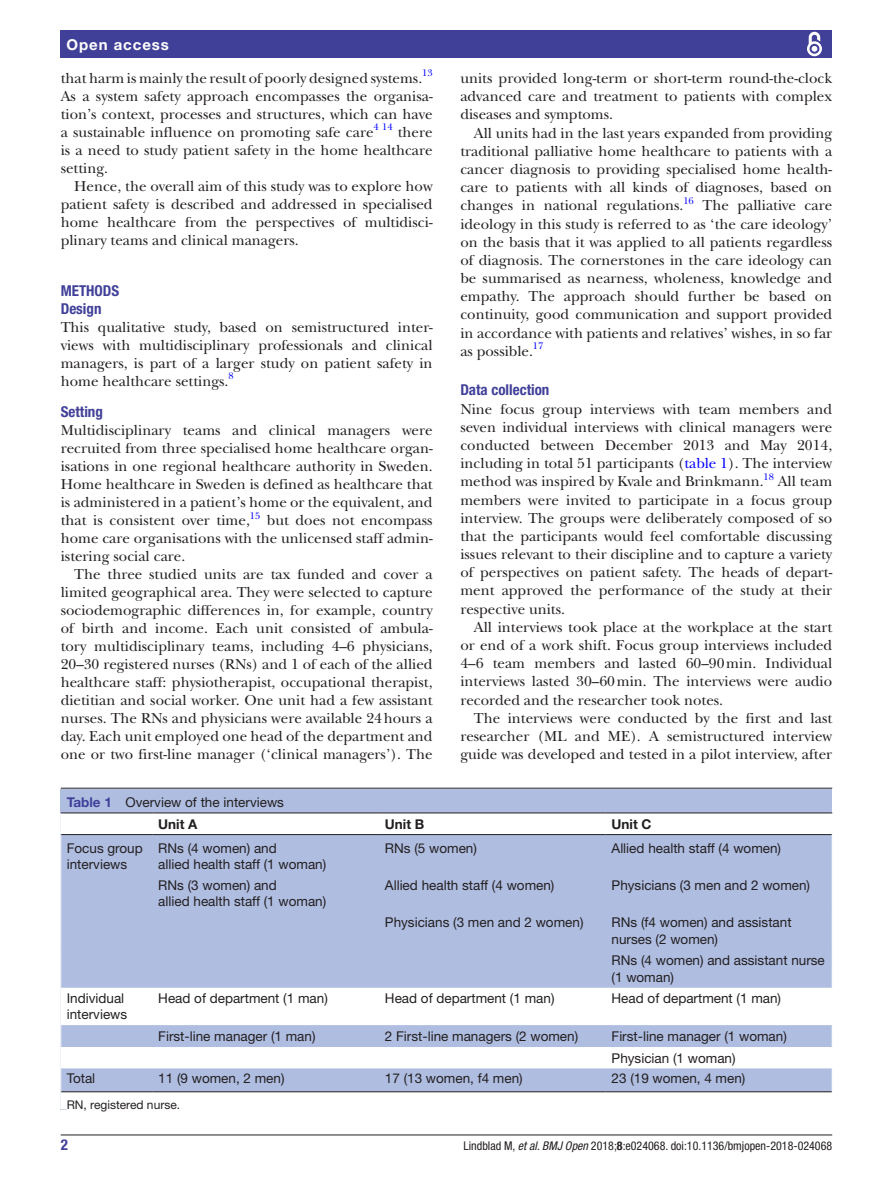
<style>
.page{position:relative;width:893px;height:1191px;background:#fff}
.page>*{position:absolute;margin:0;border:0;box-sizing:border-box;transform-origin:0 0}
.t1{font:15px/18.1px "New Baskerville";color:#231f20;text-align:justify}
.t2{font:700 condensed 15px/18px "Helvetica Neue LT Std";color:#414099}
.t3{font:700 15px "Helvetica Neue LT Std";letter-spacing:.065em;color:#fff}
.t4{font:13.5px/16.2px "Helvetica Neue LT Std";color:#231f20}
.t5{font:700 13.5px "Helvetica Neue LT Std";color:#231f20}
.t6{font:condensed 12px "Helvetica Neue LT Std";color:#231f20}
.t7{font:12px "Helvetica Neue LT Std";color:#231f20}
.t8{font:9.9px "New Baskerville";color:#00f}
.s1{color:#00f}
.s2{font-weight:700;color:#414099}
.s3{font-weight:700}
.s4{font-style:italic}
</style>
<div class="page">
<hr style="left:61px;top:1134px;width:771px;height:1px;background:#231f20">
<div style="left:61px;top:31px;width:771px;height:27px;background:#414099"></div>
<svg style="left:807px;top:31px;width:15px;height:26px"></svg>
<div style="left:61px;top:788px;width:771px;height:321px;background:#afbde1"></div>
<hr style="left:61px;top:788px;width:771px;height:1px;background:#231f20">
<div style="left:61px;top:813px;width:771px;height:296px;background:#fff"></div>
<svg style="left:61px;top:835px;width:771px;height:256px"></svg>
<hr style="left:61px;top:812px;width:91px;height:1px;background:#231f20">
<hr style="left:61px;top:834px;width:91px;height:1px;background:#231f20">
<hr style="left:152px;top:812px;width:227px;height:1px;background:#231f20">
<hr style="left:152px;top:834px;width:227px;height:1px;background:#231f20">
<hr style="left:379px;top:812px;width:227px;height:1px;background:#231f20">
<hr style="left:379px;top:834px;width:227px;height:1px;background:#231f20">
<hr style="left:606px;top:812px;width:226px;height:1px;background:#231f20">
<hr style="left:606px;top:834px;width:226px;height:1px;background:#231f20">
<hr style="left:152px;top:1091px;width:227px;height:1px;background:#231f20">
<hr style="left:379px;top:1091px;width:227px;height:1px;background:#231f20">
<hr style="left:61px;top:1091px;width:91px;height:1px;background:#231f20">
<hr style="left:606px;top:1091px;width:226px;height:1px;background:#231f20">
<svg style="left:60px;top:813px;width:1px;height:21px"></svg>
<svg style="left:60px;top:1025px;width:1px;height:84px"></svg>
<hr style="left:67px;top:1108px;width:765px;height:2px;background:#fff">
<p class="t3" style="left:66px;top:35px;width:104px">Open access</p>
<p class="t1" style="left:61px;top:69px;width:363px">that harm is mainly the result of poorly designed systems.</p>
<p class="t8" style="left:422px;top:67px;width:12px">13</p>
<p class="t1" style="left:61px;top:87px;width:373px">As a system safety approach encompasses the organisa&shy;tion’s context, processes and structures, which can have a sustainable influence on promoting safe care</p>
<p class="t8" style="left:373px;top:121px;width:21px">4 14</p>
<p class="t1" style="left:61px;top:123px;width:373px;text-indent:337px">there is a need to study patient safety in the home healthcare setting.</p>
<p class="t1" style="left:61px;top:177px;width:373px;text-indent:14px">Hence, the overall aim of this study was to explore how patient safety is described and addressed in specialised home healthcare from the perspectives of multidisci&shy;plinary teams and clinical managers.</p>
<p class="t2" style="left:61px;top:281px;width:60px">Methods<br>Design</p>
<p class="t1" style="left:61px;top:318px;width:373px">This qualitative study, based on semistructured inter&shy;views with multidisciplinary professionals and clinical managers, is part of a larger study on patient safety in home healthcare settings.</p>
<p class="t8" style="left:228px;top:370px;width:7px">8</p>
<p class="t2" style="left:61px;top:403px;width:44px">Setting</p>
<p class="t1" style="left:61px;top:421px;width:373px">Multidisciplinary teams and clinical managers were recruited from three specialised home healthcare organ&shy;isations in one regional healthcare authority in Sweden.<br>Home healthcare in Sweden is defined as healthcare that is administered in a patient’s home or the equivalent, and that is consistent over time,<sup>15</sup> but does not encompass home care organisations with the unlicensed staff admin&shy;istering social care.</p>
<p class="t1" style="left:61px;top:565px;width:373px;text-indent:13px">The three studied units are tax funded and cover a limited geographical area. They were selected to capture sociodemographic differences in, for example, country of birth and income. Each unit consisted of ambula&shy;tory multidisciplinary teams, including 4–6 physicians, 20–30 registered nurses (RNs) and 1 of each of the allied healthcare staff: physiotherapist, occupational therapist, dietitian and social worker. One unit had a few assistant nurses. The RNs and physicians were available 24hours a day. Each unit employed one head of the department and one or two first-line manager (‘clinical managers’). The</p>
<p class="t1" style="left:460px;top:69px;width:373px">units provided long-term or short-term round-the-clock advanced care and treatment to patients with complex diseases and symptoms.</p>
<p class="t1" style="left:460px;top:124px;width:373px;text-indent:14px">All units had in the last years expanded from providing traditional palliative home healthcare to patients with a cancer diagnosis to providing specialised home health&shy;care to patients with all kinds of diagnoses, based on changes in national regulations.<sup>16</sup></p>
<p class="t1" style="left:460px;top:196px;width:373px;text-indent:242px">The palliative care ideology in this study is referred to as ‘the care ideology’ on the basis that it was applied to all patients regardless of diagnosis. The cornerstones in the care ideology can be summarised as nearness, wholeness, knowledge and empathy. The approach should further be based on continuity, good communication and support provided in accordance with patients and relatives’ wishes, in so far as possible.</p>
<p class="t8" style="left:533px;top:340px;width:12px">17</p>
<p class="t2" style="left:460px;top:381px;width:91px">Data collection</p>
<p class="t1" style="left:460px;top:400px;width:373px">Nine focus group interviews with team members and seven individual interviews with clinical managers were conducted between December 2013 and May 2014, including in total 51 participants (<span class="s1">table 1</span>). The interview method was inspired by Kvale and Brinkmann.</p>
<p class="t8" style="left:764px;top:470px;width:12px">18</p>
<p class="t1" style="left:460px;top:472px;width:373px;text-indent:317px">All team members were invited to participate in a focus group interview. The groups were deliberately composed of so that the participants would feel comfortable discussing issues relevant to their discipline and to capture a variety of perspectives on patient safety. The heads of depart&shy;ment approved the performance of the study at their respective units.</p>
<p class="t1" style="left:460px;top:618px;width:373px;text-indent:14px">All interviews took place at the workplace at the start or end of a work shift. Focus group interviews included 4–6 team members and lasted 60–90min. Individual interviews lasted 30–60min. The interviews were audio recorded and the researcher took notes.</p>
<p class="t1" style="left:460px;top:709px;width:373px;text-indent:14px">The interviews were conducted by the first and last researcher (ML and ME). A semistructured interview guide was developed and tested in a pilot interview, after</p>
<p class="t4" style="left:67px;top:790px;width:219px;line-height:22px;text-align:center"><span class="s2">Table 1</span> Overview of the interviews<br><span class="s3">Unit A</span></p>
<p class="t5" style="left:385px;top:815px;width:41px">Unit B</p>
<p class="t5" style="left:612px;top:815px;width:42px">Unit C</p>
<p class="t4" style="left:67px;top:840px;width:78px">Focus group interviews</p>
<p class="t4" style="left:158px;top:840px;width:170px">RNs (4 women) and<br>allied health staff (1 woman)</p>
<p class="t4" style="left:385px;top:840px;width:94px">RNs (5 women)</p>
<p class="t4" style="left:612px;top:840px;width:171px">Allied health staff (4 women)</p>
<p class="t4" style="left:158px;top:876px;width:170px">RNs (3 women) and<br>allied health staff (1 woman)</p>
<p class="t4" style="left:385px;top:876px;width:171px">Allied health staff (4 women)</p>
<p class="t4" style="left:612px;top:876px;width:200px">Physicians (3 men and 2 women)</p>
<p class="t4" style="left:385px;top:914px;width:200px">Physicians (3 men and 2 women)</p>
<p class="t4" style="left:612px;top:914px;width:182px">RNs (f4 women) and assistant nurses (2 women)</p>
<p class="t4" style="left:612px;top:952px;width:215px">RNs (4 women) and assistant nurse (1 woman)</p>
<p class="t4" style="left:67px;top:990px;width:62px">Individual interviews</p>
<p class="t4" style="left:158px;top:990px;width:171px">Head of department (1 man)</p>
<p class="t4" style="left:385px;top:990px;width:171px">Head of department (1 man)</p>
<p class="t4" style="left:612px;top:990px;width:171px">Head of department (1 man)</p>
<p class="t4" style="left:158px;top:1028px;width:159px">First-line manager (1 man)</p>
<p class="t4" style="left:385px;top:1028px;width:195px">2 First-line managers (2 women)</p>
<p class="t4" style="left:612px;top:1025px;width:177px;line-height:21.6px">First-line manager (1 woman)<br>Physician (1 woman)</p>
<p class="t4" style="left:67px;top:1069px;width:30px">Total</p>
<p class="t4" style="left:158px;top:1069px;width:128px">11 (9 women, 2 men)</p>
<p class="t4" style="left:385px;top:1069px;width:139px">17 (13 women, f4 men)</p>
<p class="t4" style="left:612px;top:1069px;width:135px">23 (19 women, 4 men)</p>
<p class="t7" style="left:67px;top:1098px;width:115px">RN, registered nurse.</p>
<p class="t2" style="left:61px;top:1135px;width:9px">2</p>
<p class="t6" style="left:463px;top:1138px;width:370px">Lindblad M, <span class="s4">et al</span>. <span class="s4">BMJ Open</span> 2018;<span class="s3">8</span>:e024068. doi:10.1136/bmjopen-2018-024068</p>
</div>
